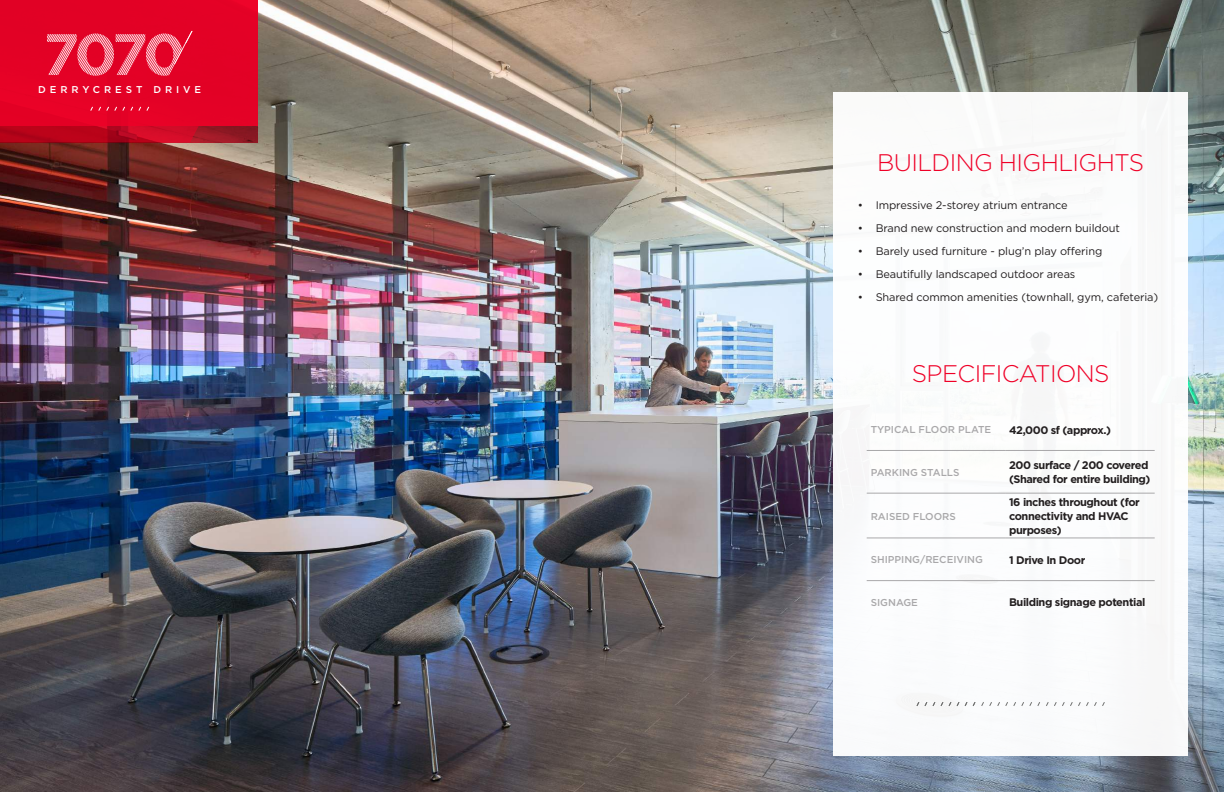
<style>
.page{position:relative;width:1224px;height:792px;background:#fff}
.page>*{position:absolute;margin:0;border:0;box-sizing:border-box;transform-origin:0 0}
.t1{font:300 24px "Gotham";letter-spacing:-.025em;color:#ef0027}
.t2{font:11px "Gotham";letter-spacing:-.01em;color:#231f20}
.t3{font:700 11px/14px "Gotham";letter-spacing:-.04em;color:#231f20}
.t4{font:500 10px "Gotham";color:#a9a8aa}
.t5{font:500 9.9px "Gotham";letter-spacing:.4em;color:#fff}
</style>
<div class="page">
<img style="left:0;top:0;width:1224px;height:792px">
<div style="left:833px;top:92px;width:355px;height:664px;background:#fff"></div>
<hr style="left:867px;top:450px;width:138px;height:1px;background:#a9a8aa">
<hr style="left:1005px;top:450px;width:150px;height:1px;background:#a9a8aa">
<hr style="left:867px;top:493px;width:138px;height:1px;background:#a9a8aa">
<hr style="left:1005px;top:493px;width:150px;height:1px;background:#a9a8aa">
<hr style="left:867px;top:538px;width:138px;height:1px;background:#a9a8aa">
<hr style="left:1005px;top:538px;width:150px;height:1px;background:#a9a8aa">
<hr style="left:867px;top:580px;width:138px;height:1px;background:#a9a8aa">
<hr style="left:1005px;top:580px;width:150px;height:1px;background:#a9a8aa">
<svg style="left:199px;top:126px;width:58px;height:17px"></svg>
<div style="left:0;top:0;width:257px;height:126px;background:#e30126"></div>
<svg style="left:0;top:126px;width:199px;height:17px;background:#bb061d"></svg>
<svg style="left:90px;top:106px;width:60px;height:5px"></svg>
<svg style="left:47px;top:31px;width:146px;height:45px"></svg>
<svg style="left:1046px;top:702px;width:59px;height:4px"></svg>
<svg style="left:916px;top:701px;width:124px;height:6px"></svg>
<p class="t5" style="left:38px;top:83px;width:165px">DERRYCREST DRIVE</p>
<h1 class="t1" style="left:877px;top:148px;width:269px">BUILDING HIGHLIGHTS</h1>
<p class="t2" style="left:858px;top:198px;width:211px">• Impressive 2-storey atrium entrance</p>
<p class="t2" style="left:858px;top:221px;width:264px">• Brand new construction and modern buildout</p>
<p class="t2" style="left:858px;top:244px;width:246px">• Barely used furniture - plug’n play offering</p>
<p class="t2" style="left:858px;top:267px;width:219px">• Beautifully landscaped outdoor areas</p>
<p class="t2" style="left:858px;top:290px;width:302px">• Shared common amenities (townhall, gym, cafeteria)</p>
<h1 class="t1" style="left:912px;top:359px;width:199px">SPECIFICATIONS</h1>
<p class="t4" style="left:871px;top:423px;width:122px">TYPICAL FLOOR PLATE</p>
<p class="t3" style="left:1009px;top:423px;width:103px">42,000 sf (approx.)</p>
<p class="t4" style="left:871px;top:466px;width:90px">PARKING STALLS</p>
<p class="t3" style="left:1009px;top:458px;width:143px">200 surface / 200 covered (Shared for entire building)</p>
<p class="t4" style="left:871px;top:509px;width:87px">RAISED FLOORS</p>
<p class="t3" style="left:1009px;top:495px;width:132px">16 inches throughout (for connectivity and HVAC purposes)</p>
<p class="t4" style="left:871px;top:553px;width:114px">SHIPPING/RECEIVING</p>
<p class="t3" style="left:1009px;top:553px;width:78px">1 Drive In Door</p>
<p class="t4" style="left:871px;top:596px;width:49px">SIGNAGE</p>
<p class="t3" style="left:1009px;top:595px;width:138px">Building signage potential</p>
</div>
